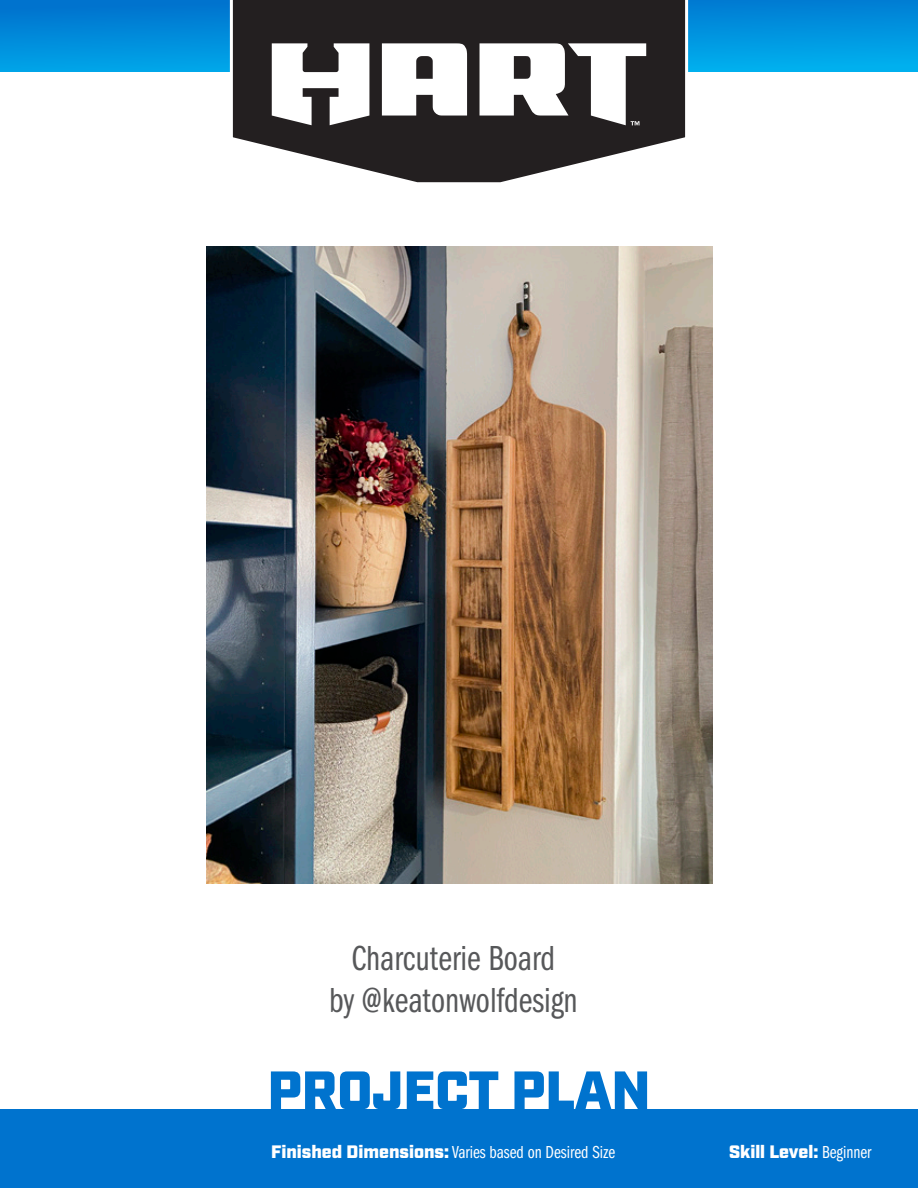
<style>
.page{position:relative;width:918px;height:1188px;background:#fff}
.page>*{position:absolute;margin:0;border:0;box-sizing:border-box;transform-origin:0 0}
.t1{font:900 54px "Industry";color:#0073ce}
.cover_title{font:36px "ITC Franklin Gothic Std Bk Cp";color:#57585a}
.cover_dims{font:18px "ITC Franklin Gothic Std Bk Cp";color:#fff}
.cover_skill{font:900 18px "Industry";color:#fff}
.s1{font-family:"Industry";font-weight:900}
.s2{font-family:"ITC Franklin Gothic Std Bk Cp";font-weight:400}
</style>
<div class="page">
<div style="left:0;top:1109px;width:918px;height:79px;background:#0073ce"></div>
<div style="left:0;top:0;width:918px;height:72px;background:linear-gradient(to bottom,#0075cf,#00abec)"></div>
<svg style="left:228px;top:0;width:462px;height:183px"></svg>
<svg style="left:272px;top:43px;width:97px;height:82px"></svg>
<svg style="left:382px;top:43px;width:85px;height:73px"></svg>
<svg style="left:480px;top:43px;width:166px;height:82px"></svg>
<img style="left:207px;top:247px;width:505px;height:636px">
<p class="cover_title" style="left:351px;top:938px;width:205px">Charcuterie Board</p>
<p class="cover_title" style="left:329px;top:980px;width:250px">by @keatonwolfdesign</p>
<p class="t1" style="left:268px;top:1058px;width:384px">PROJECT PLAN</p>
<p class="cover_dims" style="left:271px;top:1142px;width:346px"><span class="s1">Finished Dimensions:</span> Varies based on Desired Size</p>
<p class="cover_skill" style="left:729px;top:1141px;width:144px">Skill Level: <span class="s2">Beginner</span></p>
</div>
